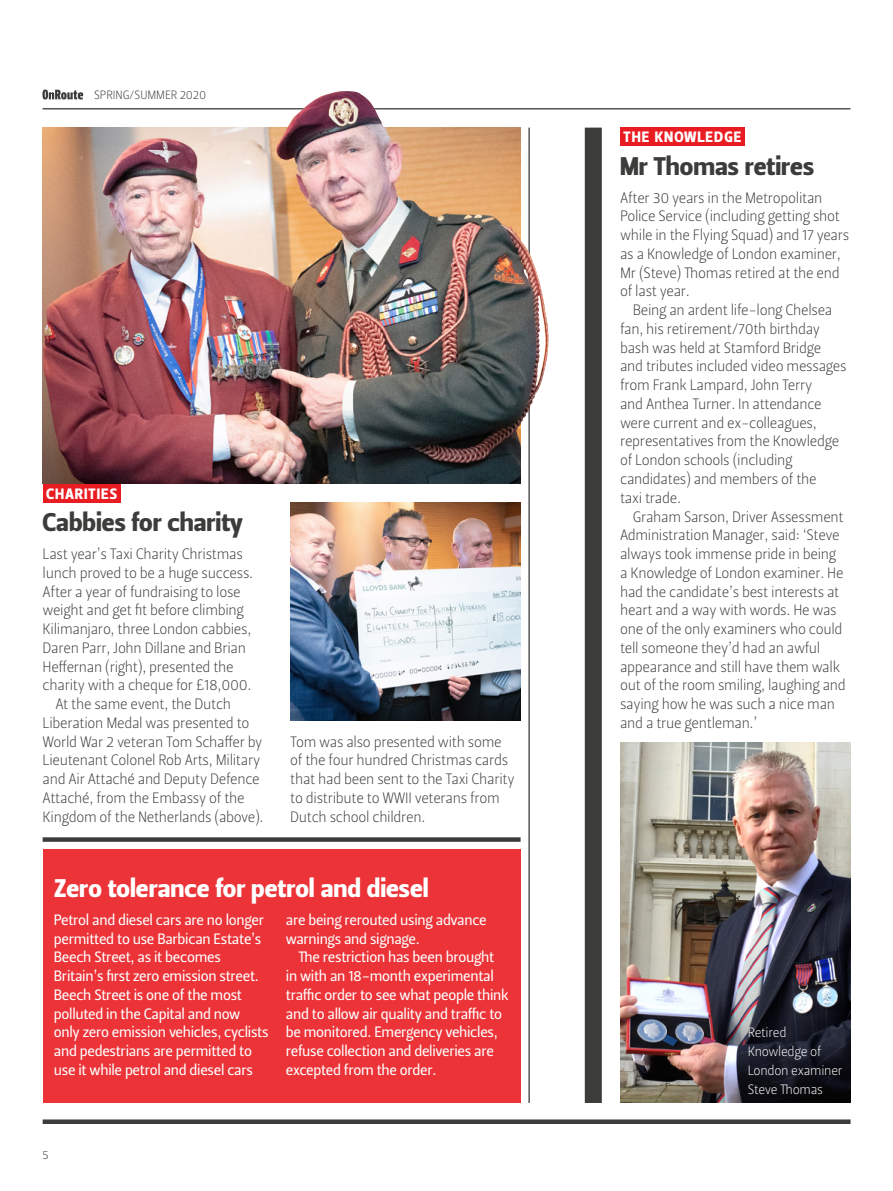
<style>
.page{position:relative;width:893px;height:1191px;background:#fff}
.page>*{position:absolute;margin:0;border:0;box-sizing:border-box;transform-origin:0 0}
.Driving_Seat_-_large{font:25.5px "Leitura Sans Grot 4";color:#3c3c3b}
.Driving_Seat_-_large-2{font:25.5px "Leitura Sans Grot 4";color:#fff}
.Driving_Seat_Body_Co{font:15px/18.8px "Leitura Sans Grot 1";letter-spacing:-.02em;color:#3c3c3b}
.Driving_seat_body_co{font:15px/18.8px "Leitura Sans Grot 2";letter-spacing:-.02em;color:#fff}
.driving_seat_body_co{font:15px/18.8px "Leitura Sans Grot 2";letter-spacing:-.02em;color:#fff}
.red_box_small{font:15px "Leitura Sans Grot 4";letter-spacing:.075em;color:#fff}
.t1{font:13.5px/18.8px "Leitura Sans Grot 1";letter-spacing:-.02em;color:#fff}
.t2{font:12px "Leitura Sans Grot 1";letter-spacing:-.005em;color:#3c3c3b}
</style>
<div class="page">
<hr style="left:529px;top:128px;width:1px;height:975px;background:#000">
<img style="left:620px;top:742px;width:230px;height:360px">
<div style="left:620px;top:128px;width:125px;height:18px;background:#e91c22"></div>
<div style="left:43px;top:849px;width:478px;height:254px;background:#eb3338"></div>
<img style="left:290px;top:503px;width:231px;height:218px">
<img style="left:43px;top:128px;width:478px;height:356px">
<img style="left:438px;top:148px;width:111px;height:321px">
<div style="left:43px;top:484px;width:78px;height:18px;background:#e91c22"></div>
<div style="left:585px;top:128px;width:17px;height:975px;background:#3c3c3b"></div>
<svg style="left:43px;top:837px;width:478px;height:4px;background:#4b4b4a"></svg>
<svg style="left:43px;top:90px;width:40px;height:10px"></svg>
<hr style="left:43px;top:108px;width:807px;height:1px;background:#000">
<img style="left:284px;top:91px;width:101px;height:42px">
<div style="left:43px;top:1119px;width:808px;height:5px;background:#3c3c3b"></div>
<p class="t2" style="left:94px;top:88px;width:114px">SPRING/SUMMER 2020</p>
<h4 class="red_box_small" style="left:46px;top:484px;width:73px">CHARITIES</h4>
<h3 class="Driving_Seat_-_large" style="left:43px;top:507px;width:201px">Cabbies for charity</h3>
<p class="Driving_Seat_Body_Co" style="left:43px;top:545px;width:212px">Last year’s Taxi Charity Christmas lunch proved to be a huge success.<br>After a year of fundraising to lose weight and get fit before climbing Kilimanjaro, three London cabbies, Daren Parr, John Dillane and Brian Heffernan (right), presented the charity with a cheque for £18,000.</p>
<p class="Driving_Seat_Body_Co" style="left:43px;top:695px;width:223px;text-indent:13px">At the same event, the Dutch Liberation Medal was presented to World War 2 veteran Tom Schaffer by Lieutenant Colonel Rob Arts, Military and Air Attaché and Deputy Defence Attaché, from the Embassy of the Kingdom of the Netherlands (above).</p>
<p class="Driving_Seat_Body_Co" style="left:290px;top:732px;width:226px">Tom was also presented with some of the four hundred Christmas cards that had been sent to the Taxi Charity to distribute to WWII veterans from<br>Dutch school children.</p>
<h3 class="Driving_Seat_-_large-2" style="left:54px;top:872px;width:376px">Zero tolerance for petrol and diesel</h3>
<p class="Driving_seat_body_co" style="left:54px;top:910px;width:216px">Petrol and diesel cars are no longer permitted to use Barbican Estate’s Beech Street, as it becomes Britain’s first zero emission street.<br>Beech Street is one of the most polluted in the Capital and now only zero emission vehicles, cyclists and pedestrians are permitted to use it while petrol and diesel cars</p>
<p class="Driving_seat_body_co" style="left:286px;top:910px;width:202px">are being rerouted using advance warnings and signage.</p>
<p class="driving_seat_body_co" style="left:286px;top:948px;width:224px;text-indent:13px">The restriction has been brought in with an 18-month experimental traffic order to see what people think and to allow air quality and traffic to be monitored. Emergency vehicles, refuse collection and deliveries are excepted from the order.</p>
<p class="t2" style="left:43px;top:1148px;width:8px">5</p>
<h4 class="red_box_small" style="left:624px;top:128px;width:119px">THE KNOWLEDGE</h4>
<h3 class="Driving_Seat_-_large" style="left:620px;top:151px;width:196px">Mr Thomas retires</h3>
<p class="Driving_Seat_Body_Co" style="left:620px;top:188px;width:231px">After 30 years in the Metropolitan<br>Police Service (including getting shot while in the Flying Squad) and 17 years as a Knowledge of London examiner,<br>Mr (Steve) Thomas retired at the end of last year.</p>
<p class="Driving_Seat_Body_Co" style="left:620px;top:301px;width:228px;text-indent:13px">Being an ardent life-long Chelsea fan, his retirement/70th birthday bash was held at Stamford Bridge and tributes included video messages from Frank Lampard, John Terry<br>and Anthea Turner. In attendance were current and ex-colleagues, representatives from the Knowledge of London schools (including candidates) and members of the<br>taxi trade.</p>
<p class="Driving_Seat_Body_Co" style="left:620px;top:507px;width:227px;text-indent:13px">Graham Sarson, Driver Assessment Administration Manager, said: ‘Steve always took immense pride in being a Knowledge of London examiner. He had the candidate’s best interests at heart and a way with words. He was one of the only examiners who could tell someone they’d had an awful appearance and still have them walk out of the room smiling, laughing and saying how he was such a nice man and a true gentleman.’</p>
<p class="t1" style="left:748px;top:1023px;width:96px">Retired<br>Knowledge of<br>London examiner<br>Steve Thomas</p>
</div>
